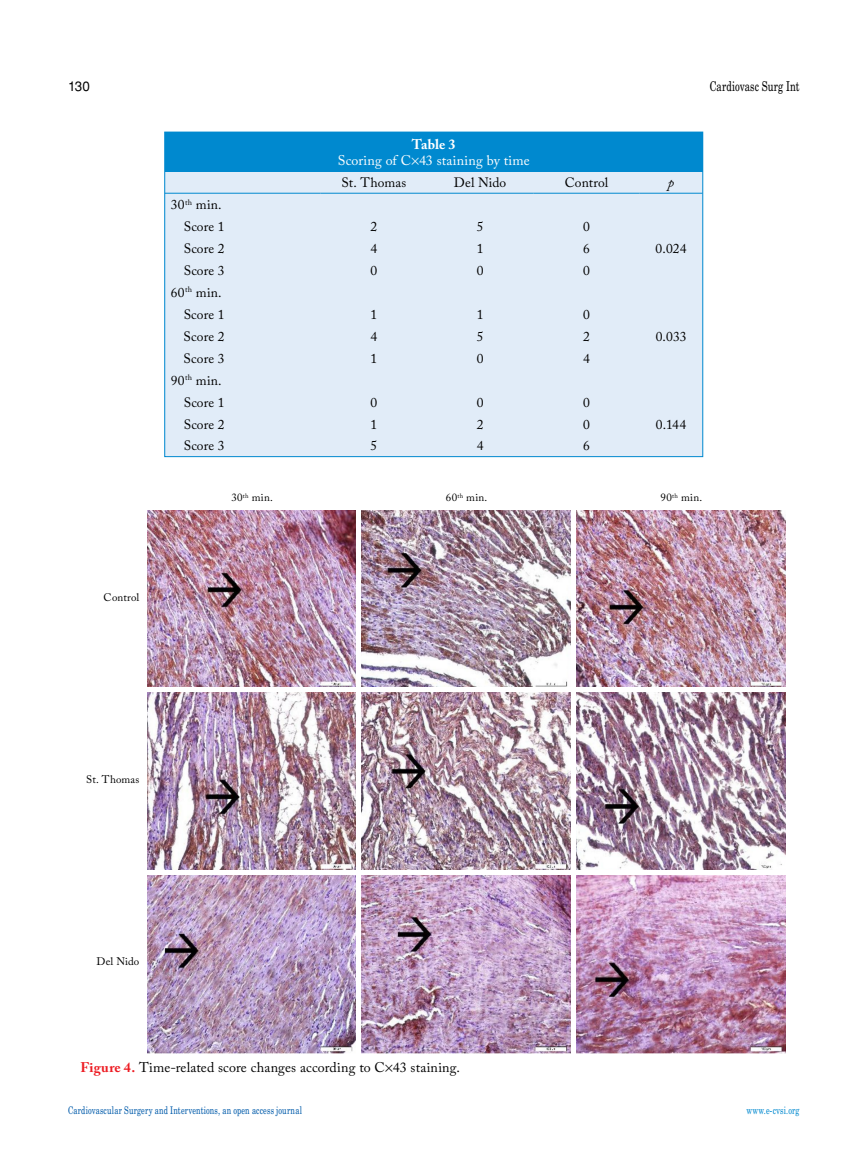
<style>
.page{position:relative;width:859px;height:1170px;background:#fff}
.page>*{position:absolute;margin:0;border:0;box-sizing:border-box;transform-origin:0 0}
.t1{font:13.95px "Adobe Caslon Pro";letter-spacing:.01em;color:#000}
.t2{font:13.95px "Adobe Caslon Pro";letter-spacing:.01em;color:#fff}
.t3{font:700 13.95px "Adobe Caslon Pro";color:#fff}
.t4{font:13.5px/21.9px "Adobe Caslon Pro";letter-spacing:.01em;color:#000;text-align:right}
.t5{font:13.5px "Madison Tr";letter-spacing:.005em;color:#000}
.t6{font:13.5px "Helvetica Normal Tr";color:#000}
.t7{font:italic 13.5px "Adobe Caslon Pro";color:#000}
.t8{font:10.95px "Adobe Caslon Pro";letter-spacing:.025em;color:#000}
.t9{font:10.5px "Madison Tr";letter-spacing:.015em;color:#005baa}
.t10{font:10.5px "Madison Tr";letter-spacing:.015em;color:#0089cf}
.s1{font-weight:700;color:#ed1d24}
</style>
<div class="page">
<img style="left:148px;top:510px;width:638px;height:543px">
<div style="left:356px;top:510px;width:5px;height:544px;background:#fff"></div>
<div style="left:571px;top:510px;width:5px;height:544px;background:#fff"></div>
<div style="left:147px;top:687px;width:640px;height:5px;background:#fff"></div>
<div style="left:147px;top:869px;width:640px;height:5px;background:#fff"></div>
<div style="left:165px;top:132px;width:538px;height:324px;background:#e1ecf8"></div>
<div style="left:165px;top:132px;width:538px;height:39px;background:#0089cf"></div>
<hr style="left:165px;top:193px;width:156px;height:1px;background:#0089cf">
<hr style="left:321px;top:193px;width:106px;height:1px;background:#0089cf">
<hr style="left:427px;top:193px;width:106px;height:1px;background:#0089cf">
<hr style="left:533px;top:193px;width:107px;height:1px;background:#0089cf">
<hr style="left:640px;top:193px;width:63px;height:1px;background:#0089cf">
<p class="t6" style="left:68px;top:78px;width:23px">130</p>
<p class="t5" style="left:710px;top:78px;width:91px">Cardiovasc Surg Int</p>
<p class="t4" style="left:171px;top:193px;width:55px">30<sup>th</sup> min.<br>Score 1</p>
<p class="t3" style="left:412px;top:135px;width:45px">Table 3</p>
<p class="t2" style="left:338px;top:152px;width:193px">Scoring of C 43 staining by time</p>
<p class="t4" style="left:341px;top:171px;width:66px">St. Thomas</p>
<p class="t4" style="left:454px;top:171px;width:54px">Del Nido</p>
<p class="t4" style="left:565px;top:171px;width:45px">Control</p>
<p class="t7" style="left:668px;top:175px;width:8px">p</p>
<p class="t4" style="left:370px;top:215px;width:8px">2</p>
<p class="t4" style="left:477px;top:215px;width:8px">5</p>
<p class="t4" style="left:583px;top:215px;width:8px">0</p>
<p class="t4" style="left:184px;top:237px;width:43px">Score 2</p>
<p class="t4" style="left:370px;top:237px;width:8px">4</p>
<p class="t4" style="left:477px;top:237px;width:8px">1</p>
<p class="t4" style="left:583px;top:237px;width:8px">6</p>
<p class="t4" style="left:655px;top:237px;width:33px">0.024</p>
<p class="t4" style="left:184px;top:259px;width:43px">Score 3</p>
<p class="t4" style="left:370px;top:259px;width:8px">0</p>
<p class="t4" style="left:477px;top:259px;width:8px">0</p>
<p class="t4" style="left:583px;top:259px;width:8px">0</p>
<p class="t4" style="left:171px;top:281px;width:55px">60<sup>th</sup> min.<br>Score 1</p>
<p class="t4" style="left:370px;top:303px;width:8px">1</p>
<p class="t4" style="left:477px;top:303px;width:8px">1</p>
<p class="t4" style="left:583px;top:303px;width:8px">0</p>
<p class="t4" style="left:184px;top:325px;width:43px">Score 2</p>
<p class="t4" style="left:370px;top:325px;width:8px">4</p>
<p class="t4" style="left:477px;top:325px;width:8px">5</p>
<p class="t4" style="left:583px;top:325px;width:8px">2</p>
<p class="t4" style="left:656px;top:325px;width:32px">0.033</p>
<p class="t4" style="left:184px;top:347px;width:43px">Score 3</p>
<p class="t4" style="left:370px;top:347px;width:8px">1</p>
<p class="t4" style="left:477px;top:347px;width:8px">0</p>
<p class="t4" style="left:583px;top:347px;width:8px">4</p>
<p class="t4" style="left:171px;top:369px;width:55px">90<sup>th</sup> min.<br>Score 1</p>
<p class="t4" style="left:370px;top:391px;width:8px">0</p>
<p class="t4" style="left:477px;top:391px;width:8px">0</p>
<p class="t4" style="left:583px;top:391px;width:8px">0</p>
<p class="t4" style="left:184px;top:413px;width:43px">Score 2</p>
<p class="t4" style="left:370px;top:413px;width:8px">1</p>
<p class="t4" style="left:477px;top:413px;width:8px">2</p>
<p class="t4" style="left:583px;top:413px;width:8px">0</p>
<p class="t4" style="left:656px;top:413px;width:32px">0.144</p>
<p class="t4" style="left:184px;top:435px;width:43px">Score 3</p>
<p class="t4" style="left:370px;top:435px;width:8px">5</p>
<p class="t4" style="left:477px;top:435px;width:8px">4</p>
<p class="t4" style="left:583px;top:435px;width:8px">6</p>
<p class="t8" style="left:104px;top:590px;width:37px">Control</p>
<p class="t8" style="left:86px;top:772px;width:55px">St. Thomas</p>
<p class="t8" style="left:97px;top:954px;width:44px">Del Nido</p>
<p class="t8" style="left:231px;top:491px;width:43px">30<sup>th</sup> min.</p>
<p class="t8" style="left:446px;top:491px;width:43px">60<sup>th</sup> min.</p>
<p class="t8" style="left:661px;top:491px;width:43px">90<sup>th</sup> min.</p>
<p class="t1" style="left:80px;top:1059px;width:381px"><span class="s1">Figure 4.</span> Time-related score changes according to C 43 staining.</p>
<p class="t9" style="left:68px;top:1103px;width:235px">Cardiovascular Surgery and Interventions, an open access journal</p>
<p class="t10" style="left:746px;top:1103px;width:55px">www.e-cvsi.org</p>
</div>
